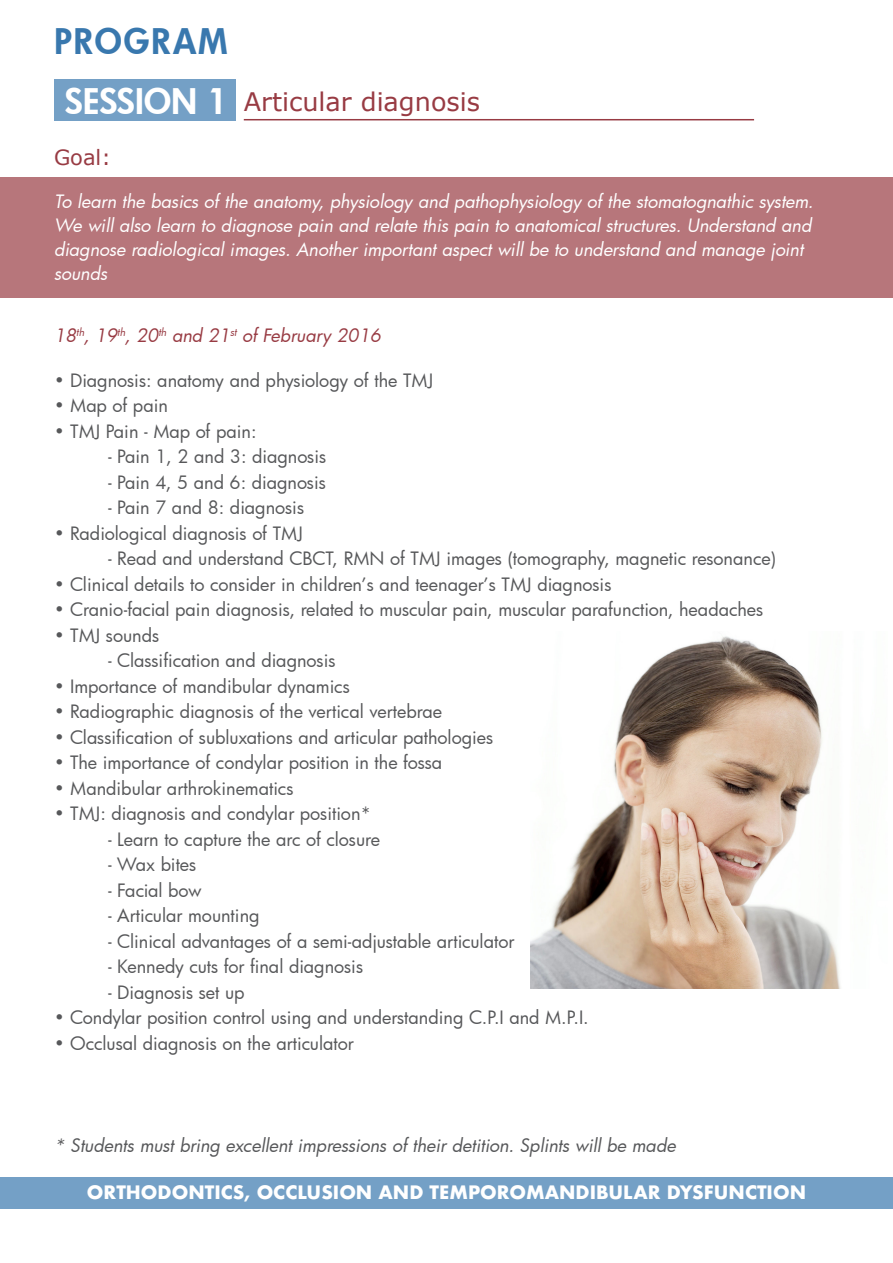
<style>
.page{position:relative;width:893px;height:1263px;background:#fff}
.page>*{position:absolute;margin:0;border:0;box-sizing:border-box;transform-origin:0 0}
.ley_boletín{font:800 34.5px "Futura";color:#fff}
.ley_boletín-2{font:800 34.5px "Futura";letter-spacing:.06em;color:#3978ae}
.t1{font:25.5px "Verdana";color:#983b43}
.t2{font:21px "Verdana";color:#983b43}
.t3{font:18px "Futura";color:#57585a}
.t4{font:italic 18px/24px "Futura";color:#fff}
.t5{font:italic 18px "Futura";color:#57585a}
.t6{font:700 18px "Futura";color:#fff}
.t7{font:italic 18px "Futura";color:#983b43}
</style>
<div class="page">
<img style="left:530px;top:636px;width:311px;height:353px">
<div style="left:0;top:177px;width:893px;height:121px;background:#b7767b"></div>
<div style="left:54px;top:79px;width:181px;height:41px;background:#74a0c6"></div>
<hr style="left:244px;top:119px;width:510px;height:1px;background:#983b43">
<div style="left:0;top:1177px;width:893px;height:32px;background:#74a0c6"></div>
<p class="ley_boletín-2" style="left:54px;top:18px;width:175px">PROGRAM</p>
<p class="ley_boletín" style="left:65px;top:78px;width:164px">SESSION 1</p>
<p class="t1" style="left:244px;top:84px;width:238px">Articular diagnosis</p>
<p class="t2" style="left:54px;top:143px;width:58px">Goal:</p>
<p class="t4" style="left:54px;top:189px;width:761px">To learn the basics of the anatomy, physiology and pathophysiology of the stomatognathic system.<br>We will also learn to diagnose pain and relate this pain to anatomical structures. Understand and diagnose radiological images. Another important aspect will be to understand and manage joint sounds</p>
<p class="t7" style="left:54px;top:323px;width:328px">18<sup>th</sup>, 19<sup>th</sup>, 20<sup>th</sup> and 21<sup>st</sup> of February 2016</p>
<p class="t3" style="left:54px;top:368px;width:381px">• Diagnosis: anatomy and physiology of the TMJ</p>
<p class="t3" style="left:54px;top:393px;width:115px">• Map of pain</p>
<p class="t3" style="left:54px;top:419px;width:204px">• TMJ Pain - Map of pain:</p>
<p class="t3" style="left:108px;top:444px;width:220px">- Pain 1, 2 and 3: diagnosis</p>
<p class="t3" style="left:108px;top:470px;width:219px">- Pain 4, 5 and 6: diagnosis</p>
<p class="t3" style="left:108px;top:495px;width:198px">- Pain 7 and 8: diagnosis</p>
<p class="t3" style="left:54px;top:521px;width:250px">• Radiological diagnosis of TMJ</p>
<p class="t3" style="left:108px;top:546px;width:670px">- Read and understand CBCT, RMN of TMJ images (tomography, magnetic resonance)</p>
<p class="t3" style="left:54px;top:572px;width:559px">• Clinical details to consider in children’s and teenager’s TMJ diagnosis</p>
<p class="t3" style="left:54px;top:597px;width:711px">• Cranio-facial pain diagnosis, related to muscular pain, muscular parafunction, headaches</p>
<p class="t3" style="left:54px;top:623px;width:107px">• TMJ sounds</p>
<p class="t3" style="left:108px;top:648px;width:229px">- Classification and diagnosis</p>
<p class="t3" style="left:54px;top:674px;width:297px">• Importance of mandibular dynamics</p>
<p class="t3" style="left:54px;top:699px;width:390px">• Radiographic diagnosis of the vertical vertebrae</p>
<p class="t3" style="left:54px;top:725px;width:441px">• Classification of subluxations and articular pathologies</p>
<p class="t3" style="left:54px;top:750px;width:390px">• The importance of condylar position in the fossa</p>
<p class="t3" style="left:54px;top:776px;width:241px">• Mandibular arthrokinematics</p>
<p class="t3" style="left:54px;top:801px;width:319px">• TMJ: diagnosis and condylar position*</p>
<p class="t3" style="left:108px;top:827px;width:274px">- Learn to capture the arc of closure</p>
<p class="t3" style="left:108px;top:852px;width:90px">- Wax bites</p>
<p class="t3" style="left:108px;top:878px;width:95px">- Facial bow</p>
<p class="t3" style="left:108px;top:903px;width:153px">- Articular mounting</p>
<p class="t3" style="left:108px;top:929px;width:408px">- Clinical advantages of a semi-adjustable articulator</p>
<p class="t3" style="left:108px;top:954px;width:257px">- Kennedy cuts for final diagnosis</p>
<p class="t3" style="left:108px;top:980px;width:138px">- Diagnosis set up</p>
<p class="t3" style="left:54px;top:1005px;width:536px">• Condylar position control using and understanding C.P.I and M.P.I.</p>
<p class="t3" style="left:54px;top:1031px;width:301px">• Occlusal diagnosis on the articulator</p>
<p class="t5" style="left:54px;top:1133px;width:623px">* Students must bring excellent impressions of their detition. Splints will be made</p>
<p class="t6" style="left:87px;top:1179px;width:721px">ORTHODONTICS, OCCLUSION AND TEMPOROMANDIBULAR DYSFUNCTION</p>
</div>
